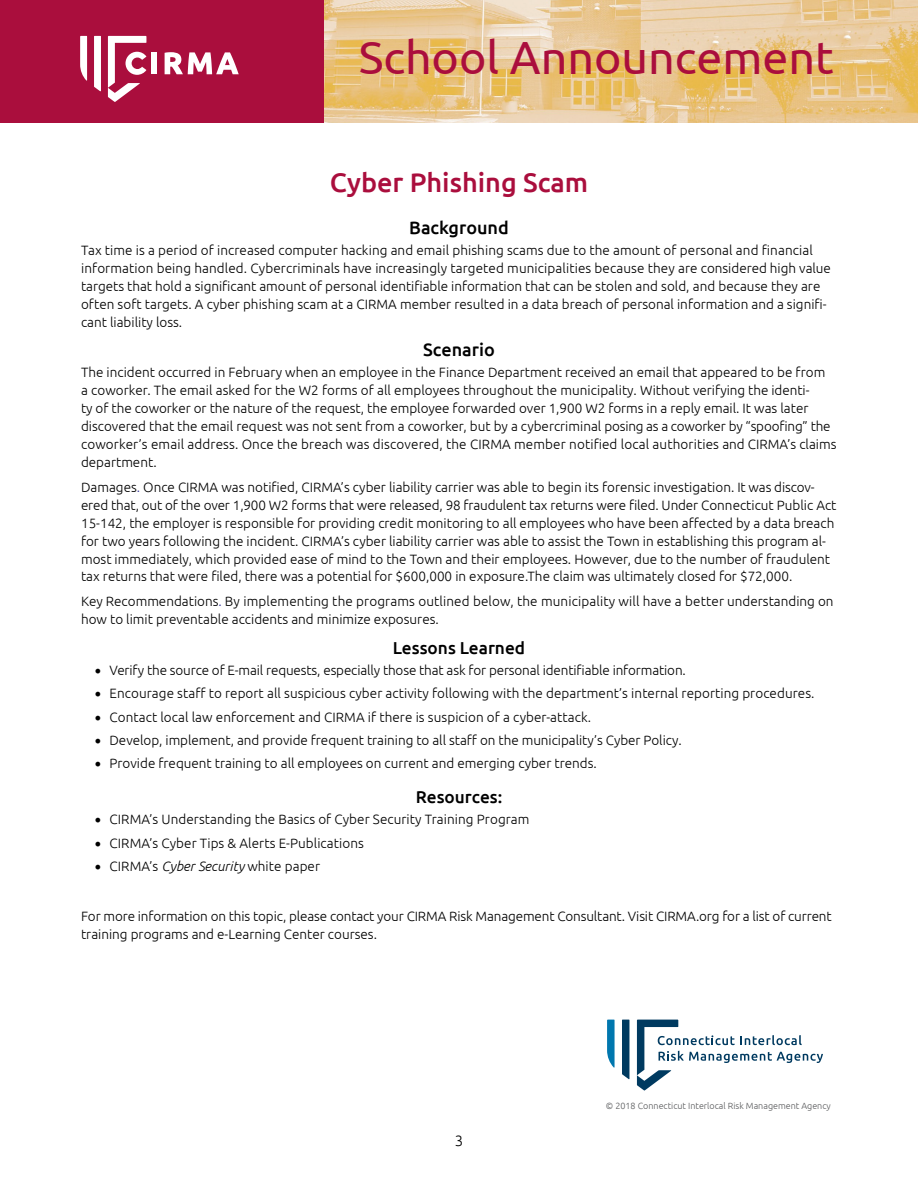
<style>
.page{position:relative;width:918px;height:1188px;background:#fff}
.page>*{position:absolute;margin:0;border:0;box-sizing:border-box;transform-origin:0 0}
.t1{font:46.5px "Ubuntu";color:#aa0e3d}
.t2{font:500 27px "Ubuntu";color:#aa0e3d}
.t3{font:500 18px "Ubuntu";color:#000}
.t4{font:500 17.25px "Ubuntu";color:#000}
.t5{font:300 15px "Ubuntu";color:#000}
.t6{font:300 13.5px/18px "Ubuntu";color:#000}
.t7{font:300 9px "Ubuntu";color:#58595b}
.s1{color:#339}
.s2{font-family:"Minion Pro";font-weight:400;font-size:18px}
.s3{font-style:italic}
</style>
<div class="page">
<img style="left:324px;top:1px;width:594px;height:122px">
<div style="left:0;top:0;width:324px;height:123px;background:#aa0e3d"></div>
<div style="left:151px;top:52px;width:6px;height:22px;background:#fff"></div>
<svg style="left:165px;top:52px;width:74px;height:22px"></svg>
<svg style="left:94px;top:36px;width:7px;height:55px"></svg>
<svg style="left:80px;top:36px;width:7px;height:45px"></svg>
<svg style="left:108px;top:36px;width:38px;height:66px"></svg>
<svg style="left:622px;top:1020px;width:7px;height:59px"></svg>
<svg style="left:607px;top:1020px;width:8px;height:48px"></svg>
<svg style="left:637px;top:1020px;width:186px;height:70px"></svg>
<h1 class="t1" style="left:359px;top:29px;width:477px">School Announcement</h1>
<h2 class="t2" style="left:330px;top:165px;width:260px">Cyber Phishing Scam</h2>
<h3 class="t3" style="left:409px;top:216px;width:101px">Background</h3>
<p class="t6" style="left:81px;top:241px;width:751px">Tax time is a period of increased computer hacking and email phishing scams due to the amount of personal and financial information being handled. Cybercriminals have increasingly targeted municipalities because they are considered high value targets that hold a significant amount of personal identifiable information that can be stolen and sold, and because they are often soft targets. A cyber phishing scam at a CIRMA member resulted in a data breach of personal information and a signifi&shy;cant liability loss.</p>
<h3 class="t3" style="left:423px;top:338px;width:73px">Scenario</h3>
<p class="t6" style="left:81px;top:363px;width:757px">The incident occurred in February when an employee in the Finance Department received an email that appeared to be from<br>a coworker. The email asked for the W2 forms of all employees throughout the municipality. Without verifying the identi-<br>ty of the coworker or the nature of the request, the employee forwarded over 1,900 W2 forms in a reply email. It was later discovered that the email request was not sent from a coworker, but by a cybercriminal posing as a coworker by “spoofing” the coworker’s email address. Once the breach was discovered, the CIRMA member notified local authorities and CIRMA’s claims department.</p>
<p class="t6" style="left:81px;top:477px;width:757px">Damages<span class="s1">.</span> Once CIRMA was notified, CIRMA’s cyber liability carrier was able to begin its forensic investigation. It was discov&shy;ered that, out of the over 1,900 W2 forms that were released, 98 fraudulent tax returns were filed. Under Connecticut Public Act 15-142, the employer is responsible for providing credit monitoring to all employees who have been affected by a data breach for two years following the incident. CIRMA’s cyber liability carrier was able to assist the Town in establishing this program al&shy;most immediately, which provided ease of mind to the Town and their employees. However, due to the number of fraudulent tax returns that were filed, there was a potential for $600,000 in exposure.The claim was ultimately closed for $72,000.</p>
<p class="t6" style="left:81px;top:592px;width:754px">Key Recommendations<span class="s1">.</span> By implementing the programs outlined below, the municipality will have a better understanding on how to limit preventable accidents and minimize exposures.</p>
<p class="t4" style="left:393px;top:637px;width:134px">Lessons Learned</p>
<p class="t6" style="left:95px;top:661px;width:593px"><span class="s2">•</span> Verify the source of E-mail requests, especially those that ask for personal identifiable information.</p>
<p class="t6" style="left:95px;top:684px;width:721px"><span class="s2">•</span> Encourage staff to report all suspicious cyber activity following with the department’s internal reporting procedures.</p>
<p class="t6" style="left:95px;top:708px;width:498px"><span class="s2">•</span> Contact local law enforcement and CIRMA if there is suspicion of a cyber-attack.</p>
<p class="t6" style="left:95px;top:731px;width:589px"><span class="s2">•</span> Develop, implement, and provide frequent training to all staff on the municipality’s Cyber Policy.</p>
<p class="t6" style="left:95px;top:754px;width:504px"><span class="s2">•</span> Provide frequent training to all employees on current and emerging cyber trends.</p>
<p class="t4" style="left:416px;top:786px;width:88px">Resources:</p>
<p class="t6" style="left:95px;top:810px;width:436px"><span class="s2">•</span> CIRMA’s Understanding the Basics of Cyber Security Training Program</p>
<p class="t6" style="left:95px;top:834px;width:271px"><span class="s2">•</span> CIRMA’s Cyber Tips &amp; Alerts E-Publications</p>
<p class="t6" style="left:95px;top:857px;width:227px"><span class="s2">•</span> CIRMA’s <span class="s3">Cyber Security</span> white paper</p>
<p class="t6" style="left:81px;top:907px;width:752px">For more information on this topic, please contact your CIRMA Risk Management Consultant. Visit CIRMA.org for a list of current training programs and e-Learning Center courses.</p>
<p class="t5" style="left:455px;top:1131px;width:10px">3</p>
<p class="t7" style="left:606px;top:1100px;width:226px">© 2018 Connecticut Interlocal Risk Management Agency</p>
</div>
